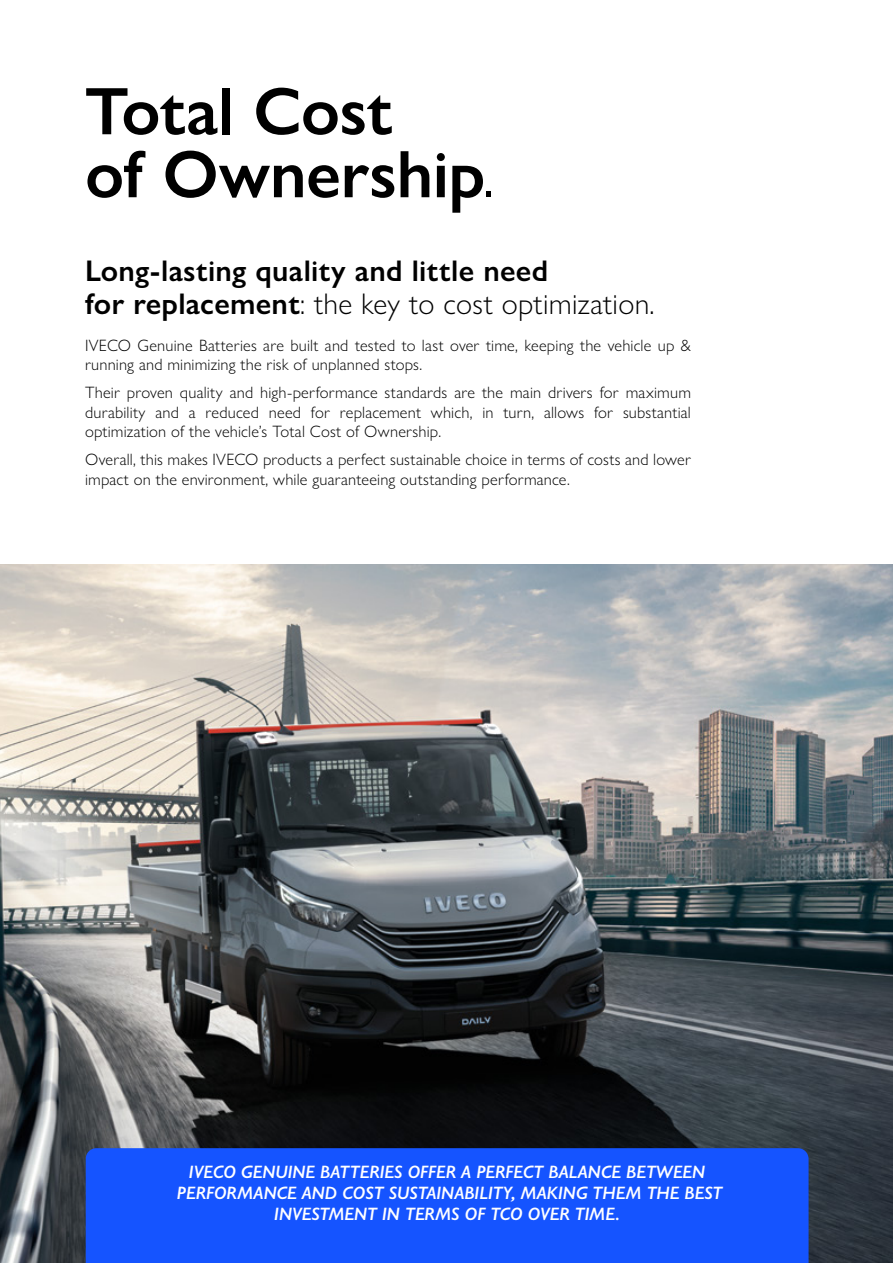
<style>
.page{position:relative;width:893px;height:1263px;background:#fff}
.page>*{position:absolute;margin:0;border:0;box-sizing:border-box;transform-origin:0 0}
.t1{font:600 67.5px/63px "Gill Sans Nova";letter-spacing:-.01em;color:#000}
.t2{font:600 30px/33px "Gill Sans Nova";letter-spacing:.01em;color:#000}
.t3{font:italic 600 18px/21px "Gill Sans Nova";color:#fff;text-align:center}
.t4{font:300 16.5px/19.5px "Gill Sans Nova";letter-spacing:.01em;color:#000}
.s1{font-weight:300}
</style>
<div class="page">
<img style="left:0;top:565px;width:893px;height:698px">
<div style="left:86px;top:1148px;width:722px;height:115px;background:#1554ff"></div>
<h1 class="t1" style="left:85px;top:79px;width:411px">Total Cost<br>of Ownership<span class="s1">.</span></h1>
<h2 class="t2" style="left:85px;top:254px;width:571px">Long-lasting quality and little need<br>for replacement<span class="s1">: the key to cost optimization.</span></h2>
<p class="t4" style="left:85px;top:335px;width:607px">IVECO Genuine Batteries are built and tested to last over time, keeping the vehicle up &amp; running and minimizing the risk of unplanned stops.</p>
<p class="t4" style="left:85px;top:383px;width:607px;text-align:justify">Their proven quality and high-performance standards are the main drivers for maximum durability and a reduced need for replacement which, in turn, allows for substantial optimization of the vehicle’s Total Cost of Ownership.</p>
<p class="t4" style="left:85px;top:450px;width:607px">Overall, this makes IVECO products a perfect sustainable choice in terms of costs and lower impact on the environment, while guaranteeing outstanding performance.</p>
<p class="t3" style="left:177px;top:1161px;width:547px">IVECO GENUINE BATTERIES OFFER A PERFECT BALANCE BETWEEN<br>PERFORMANCE AND COST SUSTAINABILITY, MAKING THEM THE BEST<br>INVESTMENT IN TERMS OF TCO OVER TIME.</p>
</div>
